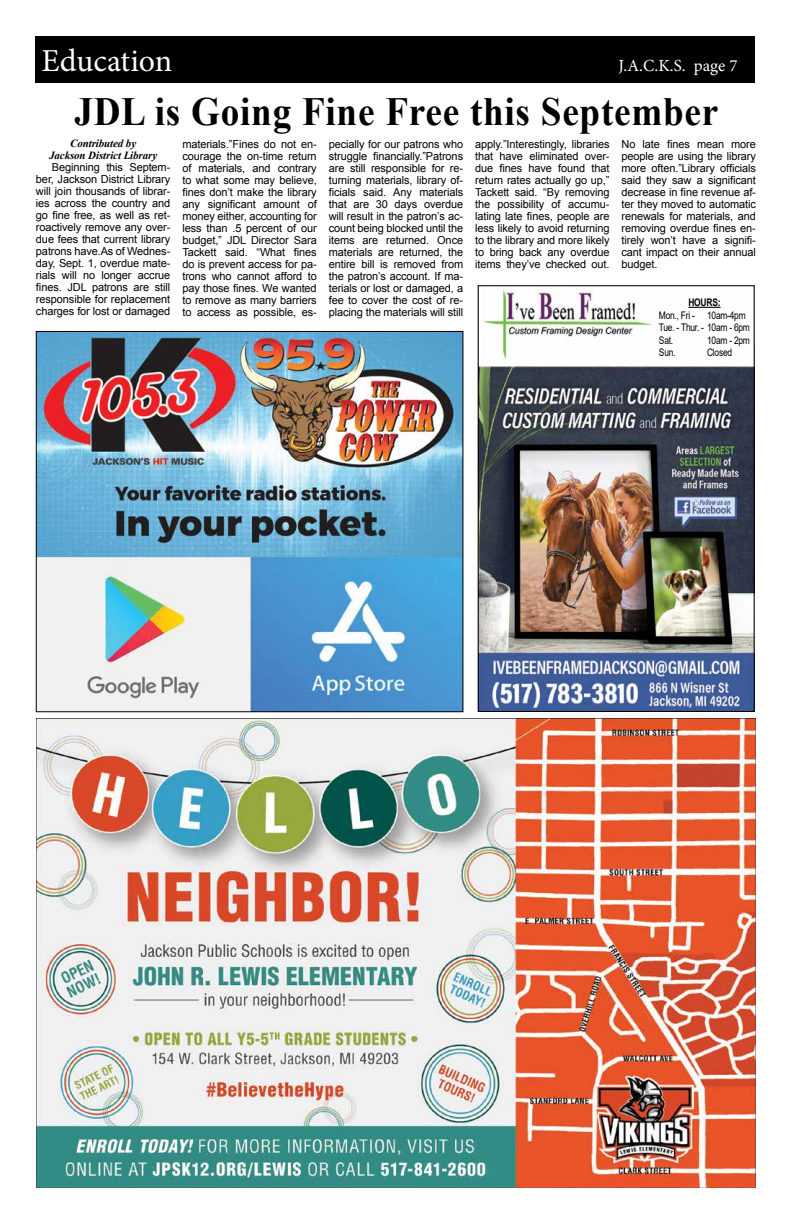
<style>
.page{position:relative;width:792px;height:1224px;background:#fff}
.page>*{position:absolute;margin:0;border:0;box-sizing:border-box;transform-origin:0 0}
.t1{font:700 40px "Times New Roman";letter-spacing:.02em;color:#000;scale:.93 1}
.t2{font:32px "Minion Pro";color:#fff}
.t3{font:17px "Minion Pro";color:#fff}
.t4{font:11px/12px "Arial";letter-spacing:-.01em;color:#000;text-align:justify}
.t5{font:italic 700 11px/12px "Times New Roman";letter-spacing:-.01em;color:#000;text-align:center}
.t6{font:10.4px/12.5px "Arial";letter-spacing:-.03em;color:#000;scale:.81 1}
.t7{font:700 10.4px "Arial";letter-spacing:-.03em;color:#000;scale:.81 1}
</style>
<div class="page">
<div style="left:35px;top:36px;width:720px;height:47px;background:#000"></div>
<img style="left:36px;top:718px;width:720px;height:470px">
<img style="left:38px;top:333px;width:423px;height:377px">
<img style="left:480px;top:289px;width:273px;height:421px">
<div style="left:478px;top:285px;width:277px;height:427px;border:1px solid #000"></div>
<hr style="left:688px;top:307px;width:33px;height:1px;background:#000">
<h2 class="t2" style="left:42px;top:39px;width:132px">Education</h2>
<h3 class="t3" style="left:618px;top:54px;width:121px">J.A.C.K.S. page 7</h3>
<h1 class="t1" style="left:74px;top:84px;width:694px">JDL is Going Fine Free this September</h1>
<p class="t5" style="left:49px;top:137px;width:110px">Contributed by<br>Jackson District Library</p>
<p class="t4" style="left:36px;top:161px;width:136px;text-indent:16px">Beginning this Septem&shy;ber, Jackson District Library will join thousands of librar&shy;ies across the country and go fine free, as well as ret&shy;roactively remove any over&shy;due fees that current library patrons have.As of Wednes&shy;day, Sept. 1, overdue mate&shy;rials will no longer accrue fines. JDL patrons are still responsible for replacement charges for lost or damaged</p>
<p class="t4" style="left:182px;top:138px;width:136px">materials.”Fines do not en&shy;courage the on-time return of materials, and contrary to what some may believe, fines don’t make the library any significant amount of money either, accounting for less than .5 percent of our budget,” JDL Director Sara Tackett said. “What fines do is prevent access for pa&shy;trons who cannot afford to pay those fines. We wanted to remove as many barriers to access as possible, es-</p>
<p class="t4" style="left:329px;top:138px;width:136px">pecially for our patrons who struggle financially.”Patrons are still responsible for re&shy;turning materials, library of&shy;ficials said. Any materials that are 30 days overdue will result in the patron’s ac&shy;count being blocked until the items are returned. Once materials are returned, the entire bill is removed from the patron’s account. If ma&shy;terials or lost or damaged, a fee to cover the cost of re&shy;placing the materials will still</p>
<p class="t4" style="left:475px;top:138px;width:136px">apply.”Interestingly, libraries that have eliminated over&shy;due fines have found that return rates actually go up,” Tackett said. “By removing the possibility of accumu&shy;lating late fines, people are less likely to avoid returning to the library and more likely to bring back any overdue items they’ve checked out.</p>
<p class="t4" style="left:622px;top:138px;width:136px">No late fines mean more people are using the library more often.”Library officials said they saw a significant decrease in fine revenue af&shy;ter they moved to automatic renewals for materials, and removing overdue fines en&shy;tirely won’t have a signifi&shy;cant impact on their annual budget.</p>
<p class="t7" style="left:688px;top:295px;width:41px">HOURS:</p>
<p class="t6" style="left:659px;top:309px;width:114px">Mon., Fri - 10am-4pm<br>Tue. - Thur. - 10am - 6pm<br>Sat.</p>
<p class="t6" style="left:707px;top:334px;width:54px">10am - 2pm</p>
<p class="t6" style="left:659px;top:346px;width:22px">Sun.</p>
<p class="t6" style="left:707px;top:346px;width:32px">Closed</p>
</div>
